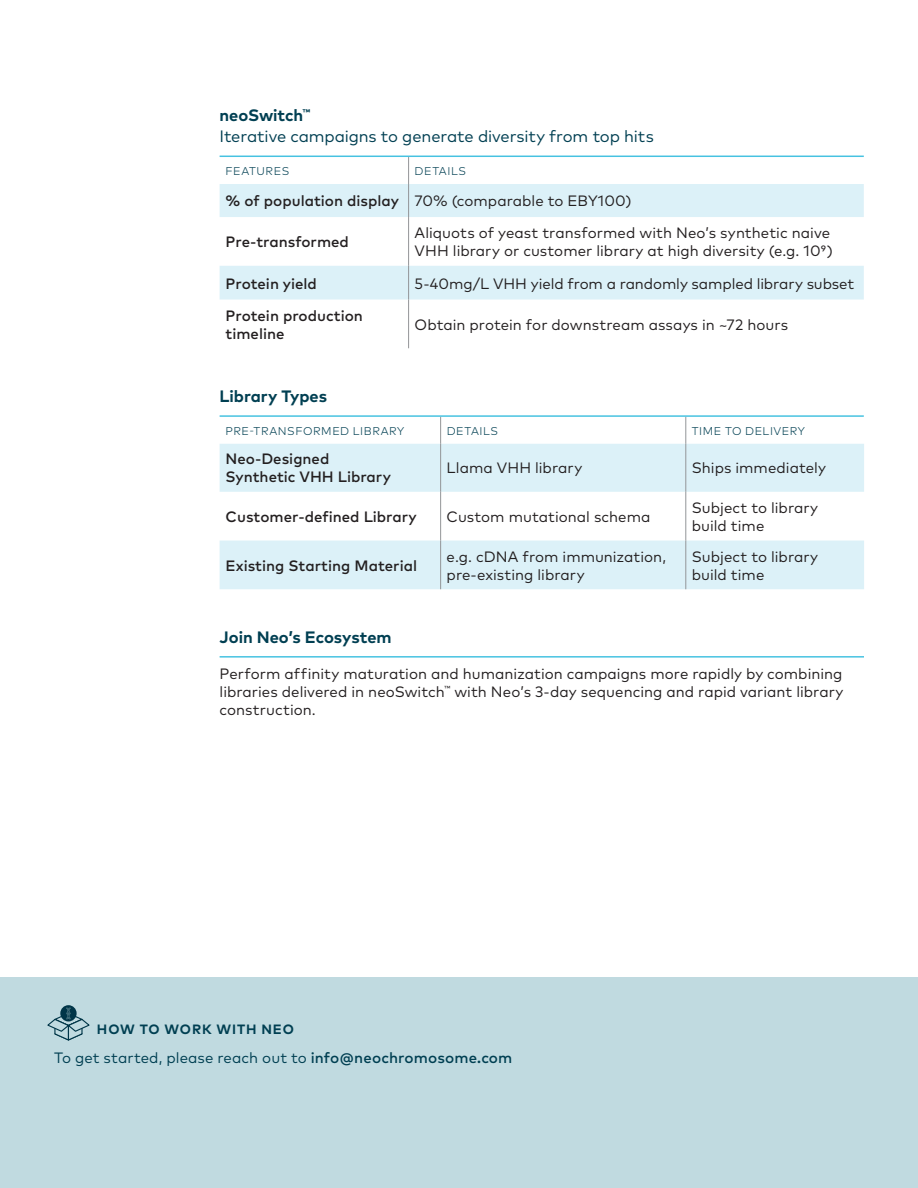
<style>
.page{position:relative;width:918px;height:1188px;background:#fff}
.page>*{position:absolute;margin:0;border:0;box-sizing:border-box;transform-origin:0 0}
.t1{font:16.5px/21px "Mark Pro";letter-spacing:-.005em;color:#003f52}
.t2{font:700 16.5px "Mark Pro";color:#003f52}
.t3{font:15px/18px "Mark Pro";color:#231f20}
.t4{font:500 15px/18px "Mark Pro";color:#231f20}
.t5{font:15px "Mark Pro";letter-spacing:.005em;color:#003f52}
.t6{font:700 13.5px "Mark Pro";letter-spacing:.065em;color:#003f52}
.t7{font:300 11.25px "Mark Pro";letter-spacing:.05em;color:#003f52}
.s1{font-weight:700}
.s2{font-weight:500}
</style>
<div class="page">
<div style="left:0;top:978px;width:918px;height:210px;background:#c0dae0"></div>
<svg style="left:60px;top:1005px;width:17px;height:16px"></svg>
<svg style="left:47px;top:1007px;width:43px;height:34px"></svg>
<hr style="left:220px;top:156px;width:644px;height:1px;background:#47c2e1">
<svg style="left:220px;top:184px;width:644px;height:116px;fill:#dcf1f8"></svg>
<svg style="left:408px;top:157px;width:1px;height:27px"></svg>
<hr style="left:408px;top:184px;width:1px;height:33px;background:#939598">
<hr style="left:408px;top:217px;width:1px;height:49px;background:#939598">
<hr style="left:408px;top:266px;width:1px;height:34px;background:#939598">
<hr style="left:408px;top:300px;width:1px;height:48px;background:#939598">
<svg style="left:220px;top:444px;width:644px;height:145px;fill:#dcf1f8"></svg>
<svg style="left:440px;top:417px;width:1px;height:27px"></svg>
<hr style="left:440px;top:444px;width:1px;height:48px;background:#939598">
<hr style="left:686px;top:444px;width:1px;height:48px;background:#939598">
<hr style="left:440px;top:492px;width:1px;height:49px;background:#939598">
<hr style="left:686px;top:492px;width:1px;height:49px;background:#939598">
<hr style="left:440px;top:541px;width:1px;height:48px;background:#939598">
<hr style="left:686px;top:541px;width:1px;height:48px;background:#939598">
<svg style="left:686px;top:417px;width:1px;height:27px"></svg>
<hr style="left:220px;top:415px;width:644px;height:2px;background:#47c2e1">
<hr style="left:220px;top:656px;width:644px;height:2px;background:#47c2e1">
<p class="t1" style="left:220px;top:103px;width:436px"><span class="s1">neoSwitch</span><sup>™<br></sup>Iterative campaigns to generate diversity from top hits</p>
<p class="t7" style="left:226px;top:163px;width:65px">FEATURES</p>
<p class="t7" style="left:415px;top:163px;width:53px">DETAILS</p>
<p class="t3" style="left:226px;top:191px;width:407px"><span class="s2">% of population display</span> 70% (comparable to EBY100)</p>
<p class="t4" style="left:226px;top:232px;width:125px">Pre-transformed</p>
<p class="t3" style="left:415px;top:223px;width:420px">Aliquots of yeast transformed with Neo’s synthetic naive<br>VHH library or customer library at high diversity (e.g. 109)</p>
<p class="t4" style="left:226px;top:273px;width:93px">Protein yield</p>
<p class="t3" style="left:415px;top:273px;width:441px">5-40mg/L VHH yield from a randomly sampled library subset</p>
<p class="t4" style="left:226px;top:305px;width:139px">Protein production timeline</p>
<p class="t3" style="left:415px;top:314px;width:375px">Obtain protein for downstream assays in ~72 hours</p>
<p class="t2" style="left:220px;top:383px;width:109px">Library Types</p>
<p class="t7" style="left:226px;top:422px;width:180px">PRE-TRANSFORMED LIBRARY</p>
<p class="t7" style="left:447px;top:422px;width:53px">DETAILS</p>
<p class="t7" style="left:692px;top:422px;width:115px">TIME TO DELIVERY</p>
<p class="t4" style="left:226px;top:449px;width:167px">Neo-Designed<br>Synthetic VHH Library</p>
<p class="t3" style="left:447px;top:458px;width:137px">Llama VHH library</p>
<p class="t3" style="left:692px;top:458px;width:136px">Ships immediately</p>
<p class="t4" style="left:226px;top:507px;width:193px">Customer-defined Library</p>
<p class="t3" style="left:447px;top:507px;width:205px">Custom mutational schema</p>
<p class="t3" style="left:692px;top:498px;width:128px">Subject to library build time</p>
<p class="t4" style="left:226px;top:555px;width:193px">Existing Starting Material</p>
<p class="t3" style="left:447px;top:546px;width:221px">e.g. cDNA from immunization, pre-existing library</p>
<p class="t3" style="left:692px;top:546px;width:128px">Subject to library build time</p>
<p class="t2" style="left:220px;top:624px;width:174px">Join Neo’s Ecosystem</p>
<p class="t3" style="left:220px;top:663px;width:625px;text-align:justify">Perform affinity maturation and humanization campaigns more rapidly by combining libraries delivered in neoSwitch<sup>™</sup> with Neo’s 3-day sequencing and rapid variant library construction.</p>
<p class="t6" style="left:97px;top:1019px;width:198px">HOW TO WORK WITH NEO</p>
<p class="t5" style="left:54px;top:1047px;width:460px">To get started, please reach out to <span class="s2">info@neochromosome.com</span></p>
</div>
